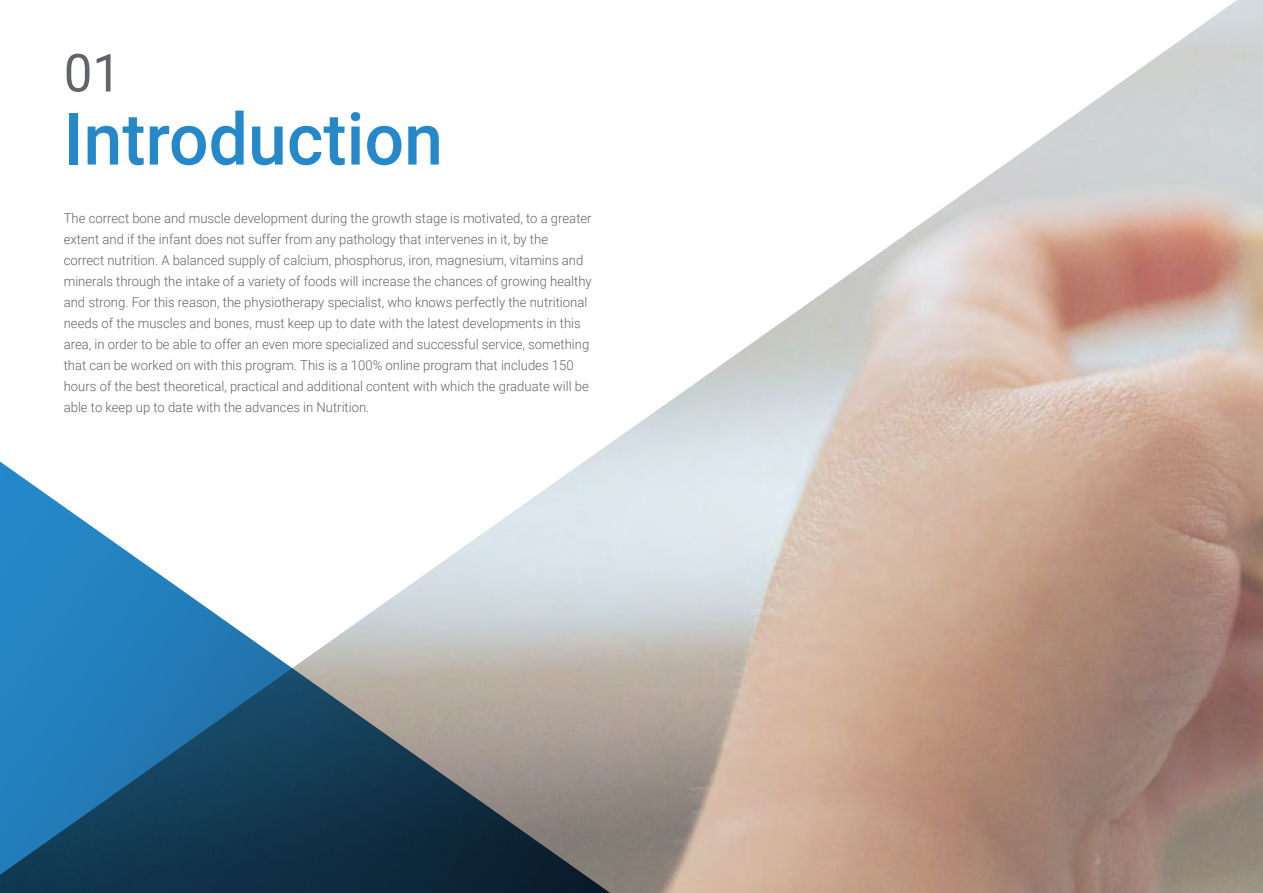
<style>
.page{position:relative;width:1263px;height:893px;background:#fff}
.page>*{position:absolute;margin:0;border:0;box-sizing:border-box;transform-origin:0 0}
.t1{font:500 72px "Roboto";color:#2488c9}
.t2{font:52.5px "Roboto";color:#61646a}
.t3{font:300 13.5px/21px "Roboto";color:#61646a}
</style>
<div class="page">
<img style="left:607px;top:0;width:656px;height:893px">
<svg style="left:0;top:446px;width:640px;height:447px"></svg>
<h2 class="t2" style="left:64px;top:36px;width:59px">01</h2>
<h1 class="t1" style="left:64px;top:89px;width:381px">Introduction</h1>
<p class="t3" style="left:64px;top:207px;width:529px">The correct bone and muscle development during the growth stage is motivated, to a greater extent and if the infant does not suffer from any pathology that intervenes in it, by the correct nutrition. A balanced supply of calcium, phosphorus, iron, magnesium, vitamins and minerals through the intake of a variety of foods will increase the chances of growing healthy and strong. For this reason, the physiotherapy specialist, who knows perfectly the nutritional needs of the muscles and bones, must keep up to date with the latest developments in this area, in order to be able to offer an even more specialized and successful service, something that can be worked on with this program. This is a 100% online program that includes 150 hours of the best theoretical, practical and additional content with which the graduate will be able to keep up to date with the advances in Nutrition.</p>
</div>
